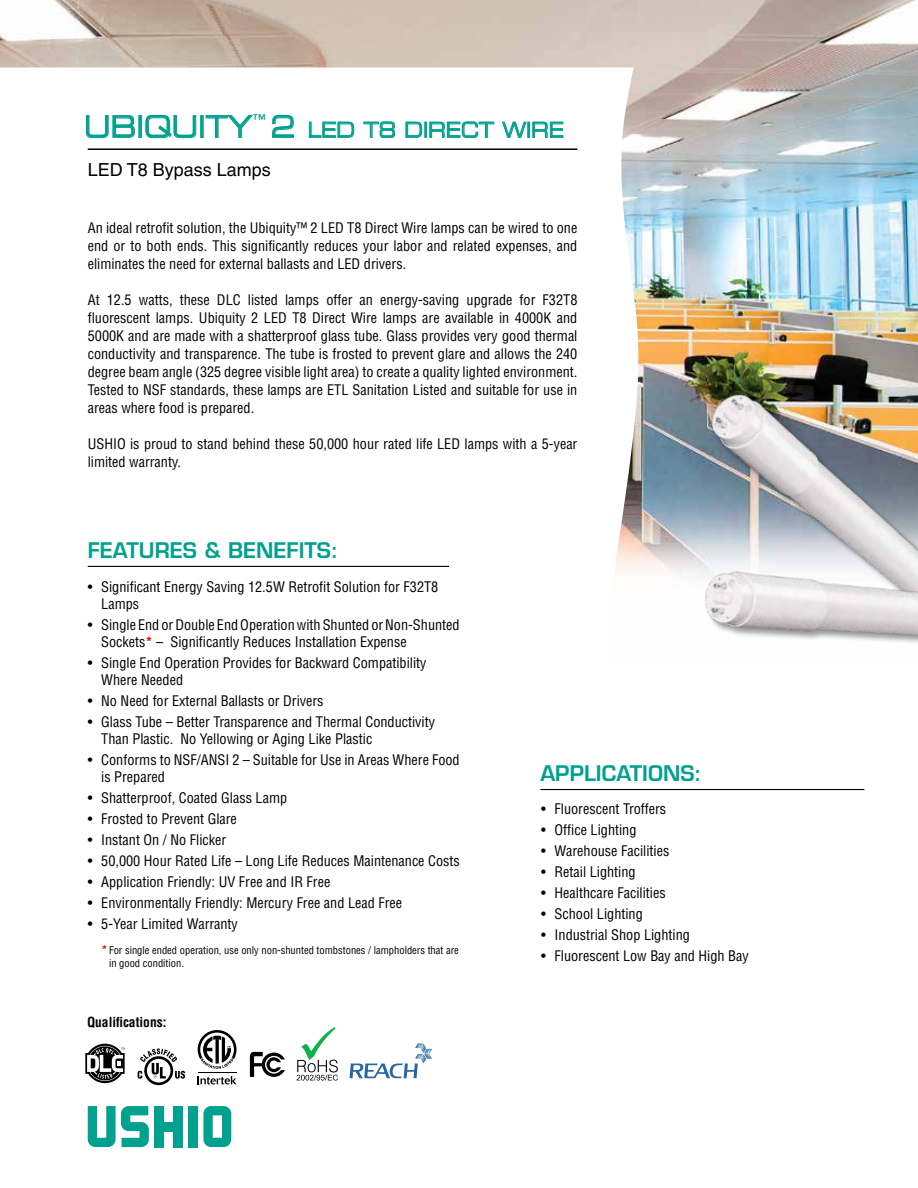
<style>
.page{position:relative;width:918px;height:1188px;background:#fff}
.page>*{position:absolute;margin:0;border:0;box-sizing:border-box;transform-origin:0 0}
.t1{font:30px "Eurostile LT Std Ex 2";color:#00a18e;scale:.85 1}
.t2{font:600 21px "Eurostile LT Std";color:#00a18e}
.t3{font:21px "Eurostile LT Std Ex 2";color:#00a18e;scale:.84 1}
.t4{font:18px "Helvetica LT Std";color:#000}
.t5{font:condensed 14.25px/18px "Helvetica LT Std";color:#000}
.t6{font:700 condensed 13.5px "Helvetica LT Std";color:#000}
.t7{font:13.5px "Eurostile LT Std Ex 2";color:#00a18e}
.t8{font:condensed 10.5px/13.5px "Helvetica LT Std";color:#000}
.s1{font-size:30px}
.s2{font-weight:700;color:#f00}
.s3{font-weight:700;font-size:12px;color:#f00}
</style>
<div class="page">
<img style="left:0;top:0;width:918px;height:575px">
<svg style="left:0;top:68px;width:640px;height:507px"></svg>
<hr style="left:88px;top:566px;width:361px;height:1px;background:#000">
<hr style="left:88px;top:148px;width:489px;height:2px;background:#000">
<hr style="left:540px;top:789px;width:324px;height:1px;background:#000">
<svg style="left:350px;top:1044px;width:82px;height:34px"></svg>
<svg style="left:85px;top:1044px;width:40px;height:39px"></svg>
<svg style="left:297px;top:1027px;width:41px;height:54px"></svg>
<div style="left:163px;top:1122px;width:10px;height:9px;background:#00a18e"></div>
<div style="left:173px;top:1106px;width:9px;height:41px;background:#00a18e"></div>
<div style="left:154px;top:1106px;width:10px;height:41px;background:#00a18e"></div>
<div style="left:188px;top:1106px;width:9px;height:41px;background:#00a18e"></div>
<svg style="left:203px;top:1106px;width:28px;height:41px"></svg>
<svg style="left:88px;top:1106px;width:61px;height:41px"></svg>
<svg style="left:198px;top:1076px;width:38px;height:8px"></svg>
<hr style="left:198px;top:1072px;width:39px;height:1px;background:#000">
<svg style="left:198px;top:1030px;width:39px;height:39px"></svg>
<svg style="left:86px;top:115px;width:49px;height:23px"></svg>
<div style="left:139px;top:115px;width:3px;height:23px;border:1px solid #00a18e"></div>
<svg style="left:145px;top:115px;width:52px;height:23px"></svg>
<div style="left:200px;top:115px;width:4px;height:23px;border:1px solid #00a18e"></div>
<svg style="left:205px;top:115px;width:49px;height:23px"></svg>
<svg style="left:272px;top:115px;width:22px;height:23px"></svg>
<svg style="left:309px;top:121px;width:46px;height:17px"></svg>
<svg style="left:363px;top:121px;width:32px;height:17px"></svg>
<svg style="left:405px;top:121px;width:17px;height:17px"></svg>
<div style="left:424px;top:122px;width:3px;height:16px;border:1px solid #00a18e"></div>
<svg style="left:429px;top:121px;width:66px;height:17px"></svg>
<svg style="left:502px;top:121px;width:62px;height:17px"></svg>
<img style="left:683px;top:360px;width:235px;height:177px">
<img style="left:682px;top:537px;width:236px;height:106px">
<svg style="left:250px;top:1052px;width:35px;height:25px"></svg>
<svg style="left:144px;top:1056px;width:29px;height:29px"></svg>
<div style="left:147px;top:1059px;width:24px;height:23px;background:#fff;border-radius:50%"></div>
<svg style="left:138px;top:1048px;width:47px;height:31px"></svg>
<h1 class="t1" style="left:84px;top:106px;width:200px">UBIQUITY</h1>
<p class="t7" style="left:252px;top:110px;width:15px">™</p>
<h2 class="t3" style="left:271px;top:116px;width:350px"><span class="s1">2</span> LED T8 DIRECT WIRE</h2>
<p class="t4" style="left:88px;top:159px;width:185px">LED T8 Bypass Lamps</p>
<p class="t5" style="left:88px;top:219px;width:491px;text-align:justify">An ideal retrofit solution, the Ubiquity™ 2 LED T8 Direct Wire lamps can be wired to one end or to both ends. This significantly reduces your labor and related expenses, and eliminates the need for external ballasts and LED drivers.</p>
<p class="t5" style="left:88px;top:291px;width:491px;text-align:justify">At 12.5 watts, these DLC listed lamps offer an energy-saving upgrade for F32T8 fluorescent lamps. Ubiquity 2 LED T8 Direct Wire lamps are available in 4000K and 5000K and are made with a shatterproof glass tube. Glass provides very good thermal conductivity and transparence. The tube is frosted to prevent glare and allows the 240 degree beam angle (325 degree visible light area) to create a quality lighted environment.<br>Tested to NSF standards, these lamps are ETL Sanitation Listed and suitable for use in areas where food is prepared.</p>
<p class="t5" style="left:88px;top:435px;width:491px">USHIO is proud to stand behind these 50,000 hour rated life LED lamps with a 5-year limited warranty.</p>
<h2 class="t2" style="left:88px;top:537px;width:252px">FEATURES &amp; BENEFITS:</h2>
<p class="t5" style="left:101px;top:578px;width:339px;line-height:17.1px;text-indent:-13px">• Significant Energy Saving 12.5W Retrofit Solution for F32T8<br>Lamps</p>
<p class="t5" style="left:101px;top:616px;width:360px;line-height:17.1px;text-indent:-13px">• Single End or Double End Operation with Shunted or Non-Shunted<br>Sockets<span class="s2">*</span> – Significantly Reduces Installation Expense</p>
<p class="t5" style="left:101px;top:654px;width:327px;line-height:17.1px;text-indent:-13px">• Single End Operation Provides for Backward Compatibility<br>Where Needed</p>
<p class="t5" style="left:88px;top:692px;width:237px">• No Need for External Ballasts or Drivers</p>
<p class="t5" style="left:101px;top:713px;width:335px;line-height:17.1px;text-indent:-13px">• Glass Tube – Better Transparence and Thermal Conductivity<br>Than Plastic. No Yellowing or Aging Like Plastic</p>
<p class="t5" style="left:101px;top:751px;width:360px;line-height:17.1px;text-indent:-13px">• Conforms to NSF/ANSI 2 – Suitable for Use in Areas Where Food is Prepared</p>
<p class="t5" style="left:88px;top:789px;width:201px">• Shatterproof, Coated Glass Lamp</p>
<p class="t5" style="left:88px;top:810px;width:151px">• Frosted to Prevent Glare</p>
<p class="t5" style="left:88px;top:831px;width:140px">• Instant On / No Flicker</p>
<p class="t5" style="left:88px;top:852px;width:374px">• 50,000 Hour Rated Life – Long Life Reduces Maintenance Costs</p>
<p class="t5" style="left:88px;top:873px;width:244px">• Application Friendly: UV Free and IR Free</p>
<p class="t5" style="left:88px;top:894px;width:316px">• Environmentally Friendly: Mercury Free and Lead Free</p>
<p class="t5" style="left:88px;top:915px;width:152px">• 5-Year Limited Warranty</p>
<p class="t8" style="left:109px;top:943px;width:351px;text-indent:-8px"><span class="s3">*</span>For single ended operation, use only non-shunted tombstones / lampholders that are in good condition.</p>
<p class="t6" style="left:87px;top:1014px;width:81px">Qualifications:</p>
<h2 class="t2" style="left:540px;top:761px;width:163px">APPLICATIONS:</h2>
<p class="t5" style="left:541px;top:799px;width:127px">• Fluorescent Troffers</p>
<p class="t5" style="left:541px;top:820px;width:97px">• Office Lighting</p>
<p class="t5" style="left:541px;top:841px;width:130px">• Warehouse Facilities</p>
<p class="t5" style="left:541px;top:862px;width:96px">• Retail Lighting</p>
<p class="t5" style="left:541px;top:883px;width:126px">• Healthcare Facilities</p>
<p class="t5" style="left:541px;top:904px;width:103px">• School Lighting</p>
<p class="t5" style="left:541px;top:926px;width:150px">• Industrial Shop Lighting</p>
<p class="t5" style="left:541px;top:947px;width:209px">• Fluorescent Low Bay and High Bay</p>
</div>
